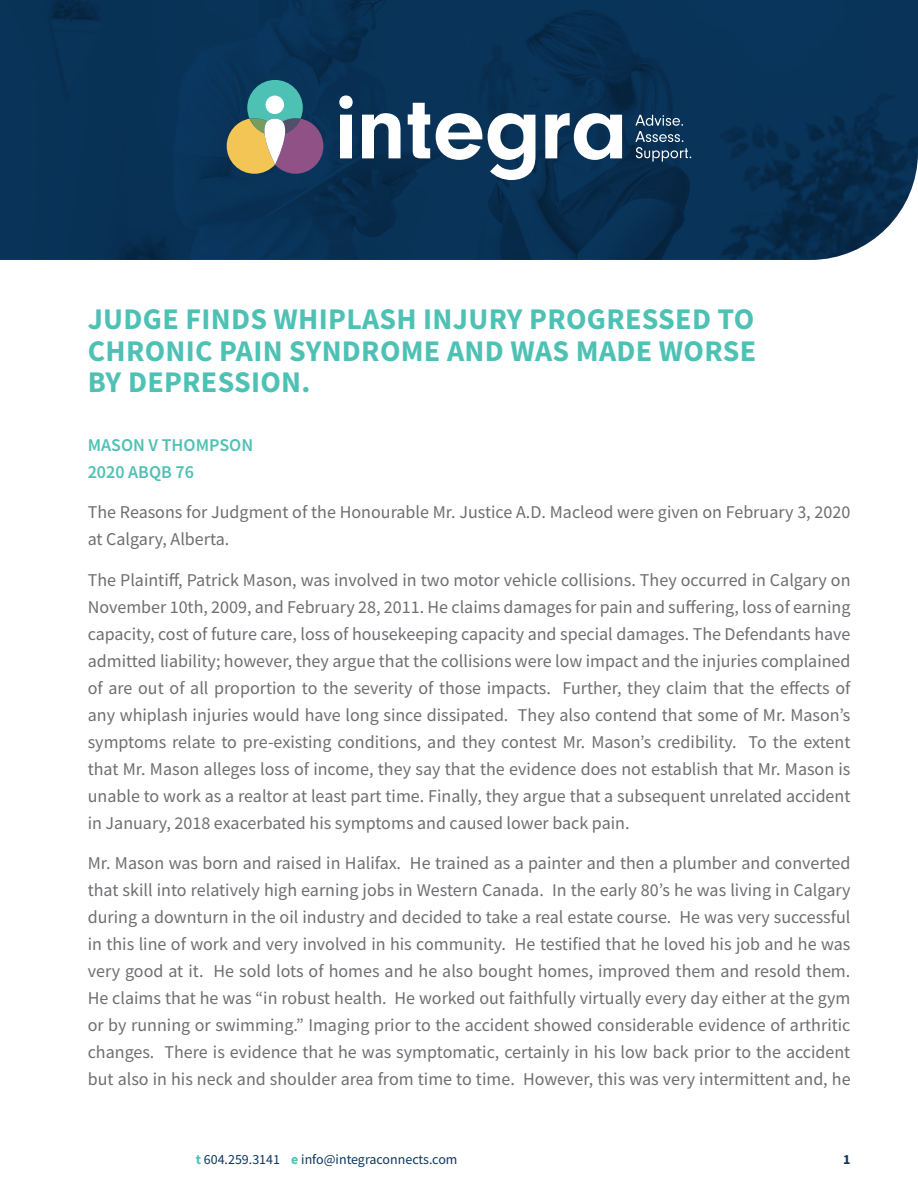
<style>
.page{position:relative;width:918px;height:1188px;background:#fff}
.page>*{position:absolute;margin:0;border:0;box-sizing:border-box;transform-origin:0 0}
.t1{font:700 30px/31.5px "Source Sans Pro";letter-spacing:.01em;color:#4ec1b4;text-align:justify}
.t2{font:18px/27px "Source Sans Pro";color:#6d6e71;text-align:justify}
.t3{font:600 18px/27px "Source Sans Pro";color:#4ec1b4}
.t4{font:13.95px "Source Sans Pro";color:#0a375f}
.t5{font:700 13.95px "Source Sans Pro";color:#0a375f}
.s1{font-weight:700;color:#4ec1b4}
</style>
<div class="page">
<svg style="left:0;top:0;width:918px;height:260px;background:#0b3357"></svg>
<svg style="left:635px;top:115px;width:56px;height:47px;background:#345573"></svg>
<svg style="left:227px;top:80px;width:96px;height:94px;background:#75817e"></svg>
<div style="left:266px;top:96px;width:18px;height:18px;background:#fff;border-radius:50%"></div>
<svg style="left:339px;top:95px;width:14px;height:63px"></svg>
<svg style="left:362px;top:113px;width:39px;height:45px"></svg>
<svg style="left:408px;top:103px;width:22px;height:55px"></svg>
<svg style="left:436px;top:113px;width:46px;height:47px"></svg>
<svg style="left:488px;top:113px;width:47px;height:67px"></svg>
<svg style="left:545px;top:113px;width:77px;height:47px"></svg>
<h1 class="t1" style="left:88px;top:303px;width:670px">JUDGE FINDS WHIPLASH INJURY PROGRESSED TO CHRONIC PAIN SYNDROME AND WAS MADE WORSE BY DEPRESSION.</h1>
<p class="t3" style="left:88px;top:431px;width:167px">MASON V THOMPSON<br>2020 ABQB 76</p>
<p class="t2" style="left:88px;top:499px;width:764px">The Reasons for Judgment of the Honourable Mr. Justice A.D. Macleod were given on February 3, 2020 at Calgary, Alberta.</p>
<p class="t2" style="left:88px;top:566px;width:764px">The Plaintiff, Patrick Mason, was involved in two motor vehicle collisions. They occurred in Calgary on November 10th, 2009, and February 28, 2011. He claims damages for pain and suffering, loss of earning capacity, cost of future care, loss of housekeeping capacity and special damages. The Defendants have admitted liability; however, they argue that the collisions were low impact and the injuries complained of are out of all proportion to the severity of those impacts. Further, they claim that the effects of any whiplash injuries would have long since dissipated. They also contend that some of Mr. Mason’s symptoms relate to pre-existing conditions, and they contest Mr. Mason’s credibility. To the extent that Mr. Mason alleges loss of income, they say that the evidence does not establish that Mr. Mason is unable to work as a realtor at least part time. Finally, they argue that a subsequent unrelated accident in January, 2018 exacerbated his symptoms and caused lower back pain.</p>
<p class="t2" style="left:88px;top:850px;width:764px">Mr. Mason was born and raised in Halifax. He trained as a painter and then a plumber and converted that skill into relatively high earning jobs in Western Canada. In the early 80’s he was living in Calgary during a downturn in the oil industry and decided to take a real estate course. He was very successful in this line of work and very involved in his community. He testified that he loved his job and he was very good at it. He sold lots of homes and he also bought homes, improved them and resold them.<br>He claims that he was “in robust health. He worked out faithfully virtually every day either at the gym or by running or swimming.” Imaging prior to the accident showed considerable evidence of arthritic changes. There is evidence that he was symptomatic, certainly in his low back prior to the accident but also in his neck and shoulder area from time to time. However, this was very intermittent and, he</p>
<p class="t4" style="left:196px;top:1151px;width:263px"><span class="s1">t</span> 604.259.3141 <span class="s1">e</span> info@integraconnects.com</p>
<p class="t5" style="left:843px;top:1150px;width:9px">1</p>
</div>
